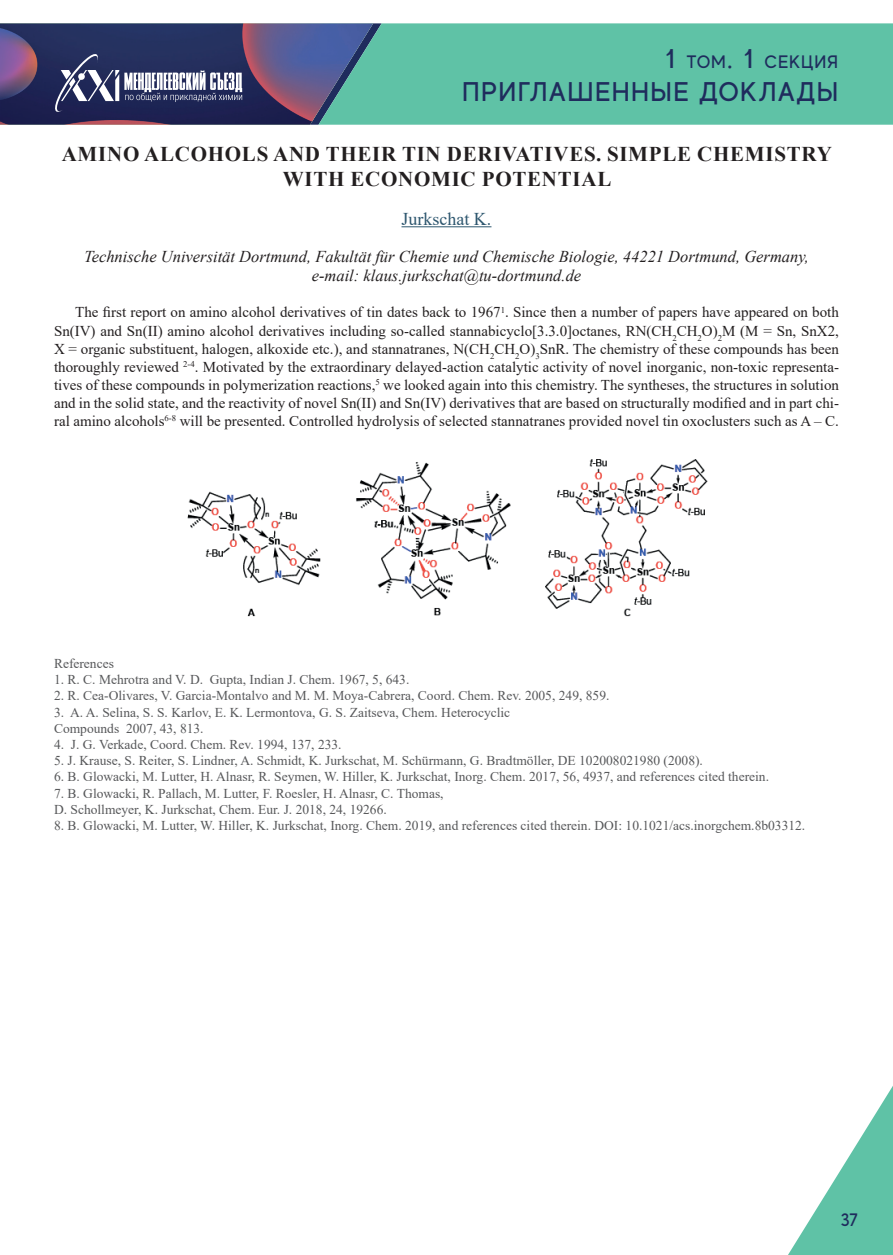
<style>
.page{position:relative;width:893px;height:1255px;background:#fff}
.page>*{position:absolute;margin:0;border:0;box-sizing:border-box;transform-origin:0 0}
.t1{font:500 27px "MADE Evolve Sans";letter-spacing:.05em;color:#1f2c5d}
.t2{font:700 21px/25.2px "Times New Roman";letter-spacing:.035em;color:#231f20;text-align:center}
.t3{font:500 18px "MADE Evolve Sans";letter-spacing:.05em;color:#1f2c5d}
.t4{font:18px "Times New Roman";color:#2e576f}
.t5{font:italic 16.5px/19.8px "Times New Roman";color:#231f20;text-align:center}
.t6{font:15px/18px "Times New Roman";color:#231f20;text-align:justify}
.t7{font:13.5px/16.2px "Times New Roman";color:#57585a}
.s1{font-size:27px}
</style>
<div class="page">
<div style="left:382px;top:23px;width:511px;height:102px;background:#5fc2a6"></div>
<svg style="left:788px;top:1086px;width:105px;height:168px"></svg>
<svg style="left:0;top:23px;width:382px;height:102px;background:#4a5278"></svg>
<hr style="left:401px;top:226px;width:90px;height:1px;background:#2e576f">
<img style="left:187px;top:459px;width:521px;height:158px">
<p class="t3" style="left:665px;top:51px;width:174px"><span class="s1">1</span> ТОМ<span class="s1">. 1</span> СЕКЦИЯ</p>
<h1 class="t1" style="left:462px;top:74px;width:377px">ПРИГЛАШЕННЫЕ ДОКЛАДЫ</h1>
<h2 class="t2" style="left:62px;top:141px;width:772px">AMINO ALCOHOLS AND THEIR TIN DERIVATIVES. SIMPLE CHEMISTRY<br>WITH ECONOMIC POTENTIAL</h2>
<p class="t4" style="left:401px;top:206px;width:91px">Jurkschat K.</p>
<p class="t5" style="left:84px;top:246px;width:726px">Technische Universität Dortmund, Fakultät für Chemie und Chemische Biologie, 44221 Dortmund, Germany, e-mail: klaus.jurkschat@tu-dortmund.de</p>
<p class="t6" style="left:54px;top:303px;width:786px;text-indent:21px">The first report on amino alcohol derivatives of tin dates back to 1967<sup>1</sup>. Since then a number of papers have appeared on both Sn(IV) and Sn(II) amino alcohol derivatives including so-called stannabicyclo[3.3.0]octanes, RN(CH<sub>2</sub>CH<sub>2</sub>O)<sub>2</sub>M (M = Sn, SnX2, X = organic substituent, halogen, alkoxide etc.), and stannatranes, N(CH<sub>2</sub>CH<sub>2</sub>O)<sub>3</sub>SnR. The chemistry of these compounds has been thoroughly reviewed <sup>2-4</sup>. Motivated by the extraordinary delayed-action catalytic activity of novel inorganic, non-toxic representa&shy;tives of these compounds in polymerization reactions,<sup>5</sup> we looked again into this chemistry. The syntheses, the structures in solution and in the solid state, and the reactivity of novel Sn(II) and Sn(IV) derivatives that are based on structurally modified and in part chi&shy;ral amino alcohols<sup>6-8</sup> will be presented. Controlled hydrolysis of selected stannatranes provided novel tin oxoclusters such as A – C.</p>
<p class="t7" style="left:54px;top:655px;width:61px">References</p>
<p class="t7" style="left:54px;top:671px;width:357px">1. R. C. Mehrotra and V. D. Gupta, Indian J. Chem. 1967, 5, 643.</p>
<p class="t7" style="left:54px;top:687px;width:557px">2. R. Cea-Olivares, V. Garcia-Montalvo and M. M. Moya-Cabrera, Coord. Chem. Rev. 2005, 249, 859.</p>
<p class="t7" style="left:54px;top:703px;width:458px">3. A. A. Selina, S. S. Karlov, E. K. Lermontova, G. S. Zaitseva, Chem. Heterocyclic<br>Compounds 2007, 43, 813.</p>
<p class="t7" style="left:54px;top:736px;width:289px">4. J. G. Verkade, Coord. Chem. Rev. 1994, 137, 233.</p>
<p class="t7" style="left:54px;top:752px;width:650px">5. J. Krause, S. Reiter, S. Lindner, A. Schmidt, K. Jurkschat, M. Schürmann, G. Bradtmöller, DE 102008021980 (2008).</p>
<p class="t7" style="left:54px;top:768px;width:717px">6. B. Glowacki, M. Lutter, H. Alnasr, R. Seymen, W. Hiller, K. Jurkschat, Inorg. Chem. 2017, 56, 4937, and references cited therein.</p>
<p class="t7" style="left:54px;top:784px;width:391px">7. B. Glowacki, R. Pallach, M. Lutter, F. Roesler, H. Alnasr, C. Thomas,<br>D. Schollmeyer, K. Jurkschat, Chem. Eur. J. 2018, 24, 19266.</p>
<p class="t7" style="left:54px;top:817px;width:753px">8. B. Glowacki, M. Lutter, W. Hiller, K. Jurkschat, Inorg. Chem. 2019, and references cited therein. DOI: 10.1021/acs.inorgchem.8b03312.</p>
<p class="t3" style="left:840px;top:1208px;width:19px">37</p>
</div>
